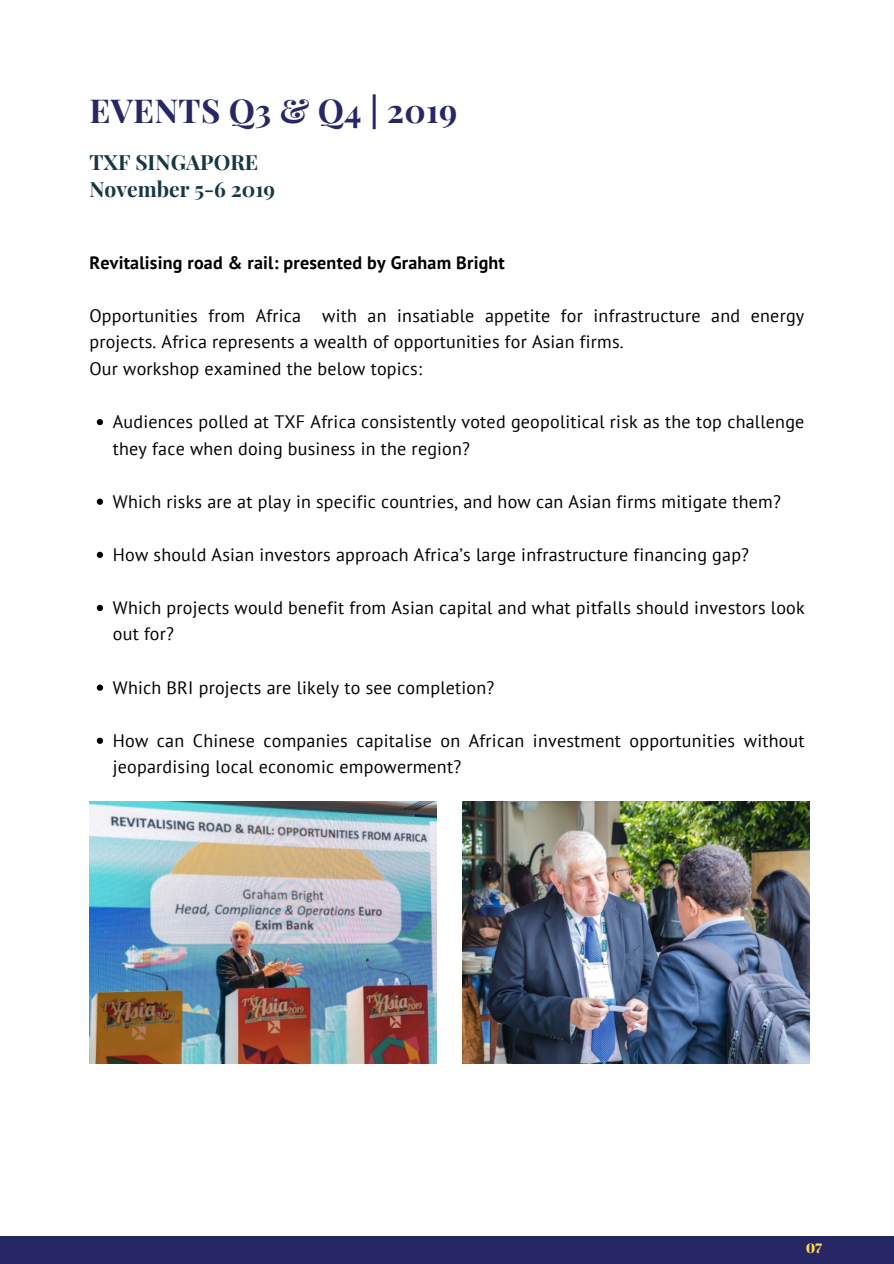
<style>
.page{position:relative;width:894px;height:1264px;background:#fff}
.page>*{position:absolute;margin:0;border:0;box-sizing:border-box;transform-origin:0 0}
.t1{font:700 33px "Playfair Display";letter-spacing:.01em;color:#272766}
.t2{font:700 21px/27px "Playfair Display";color:#173744}
.t3{font:18px/26.5px "PT Sans";letter-spacing:.01em;color:#000}
.t4{font:700 18px "PT Sans";letter-spacing:.01em;color:#000}
.t5{font:13.5px "Abril Fatface";color:#ffde59}
</style>
<div class="page">
<svg style="left:97px;top:419px;width:6px;height:6px"></svg>
<svg style="left:97px;top:498px;width:6px;height:7px"></svg>
<svg style="left:97px;top:551px;width:6px;height:7px"></svg>
<svg style="left:97px;top:605px;width:6px;height:6px"></svg>
<svg style="left:97px;top:684px;width:6px;height:6px"></svg>
<svg style="left:97px;top:737px;width:6px;height:7px"></svg>
<img style="left:89px;top:801px;width:347px;height:262px">
<img style="left:462px;top:801px;width:347px;height:262px">
<div style="left:0;top:1236px;width:893px;height:27px;background:#272766"></div>
<h1 class="t1" style="left:89px;top:87px;width:369px">EVENTS Q3 &amp; Q4 | 2019</h1>
<p class="t2" style="left:89px;top:148px;width:187px">TXF SINGAPORE<br>November 5-6 2019</p>
<p class="t4" style="left:89px;top:250px;width:417px">Revitalising road &amp; rail: presented by Graham Bright</p>
<p class="t3" style="left:89px;top:302px;width:716px">Opportunities from Africa with an insatiable appetite for infrastructure and energy projects. Africa represents a wealth of opportunities for Asian firms.<br>Our workshop examined the below topics:</p>
<p class="t3" style="left:113px;top:408px;width:692px">Audiences polled at TXF Africa consistently voted geopolitical risk as the top challenge they face when doing business in the region?</p>
<p class="t3" style="left:113px;top:487px;width:669px">Which risks are at play in specific countries, and how can Asian firms mitigate them?</p>
<p class="t3" style="left:113px;top:541px;width:637px">How should Asian investors approach Africa’s large infrastructure financing gap?</p>
<p class="t3" style="left:113px;top:594px;width:693px">Which projects would benefit from Asian capital and what pitfalls should investors look out for?</p>
<p class="t3" style="left:113px;top:673px;width:383px">Which BRI projects are likely to see completion?</p>
<p class="t3" style="left:113px;top:726px;width:693px">How can Chinese companies capitalise on African investment opportunities without jeopardising local economic empowerment?</p>
<p class="t5" style="left:805px;top:1238px;width:17px">07</p>
</div>
